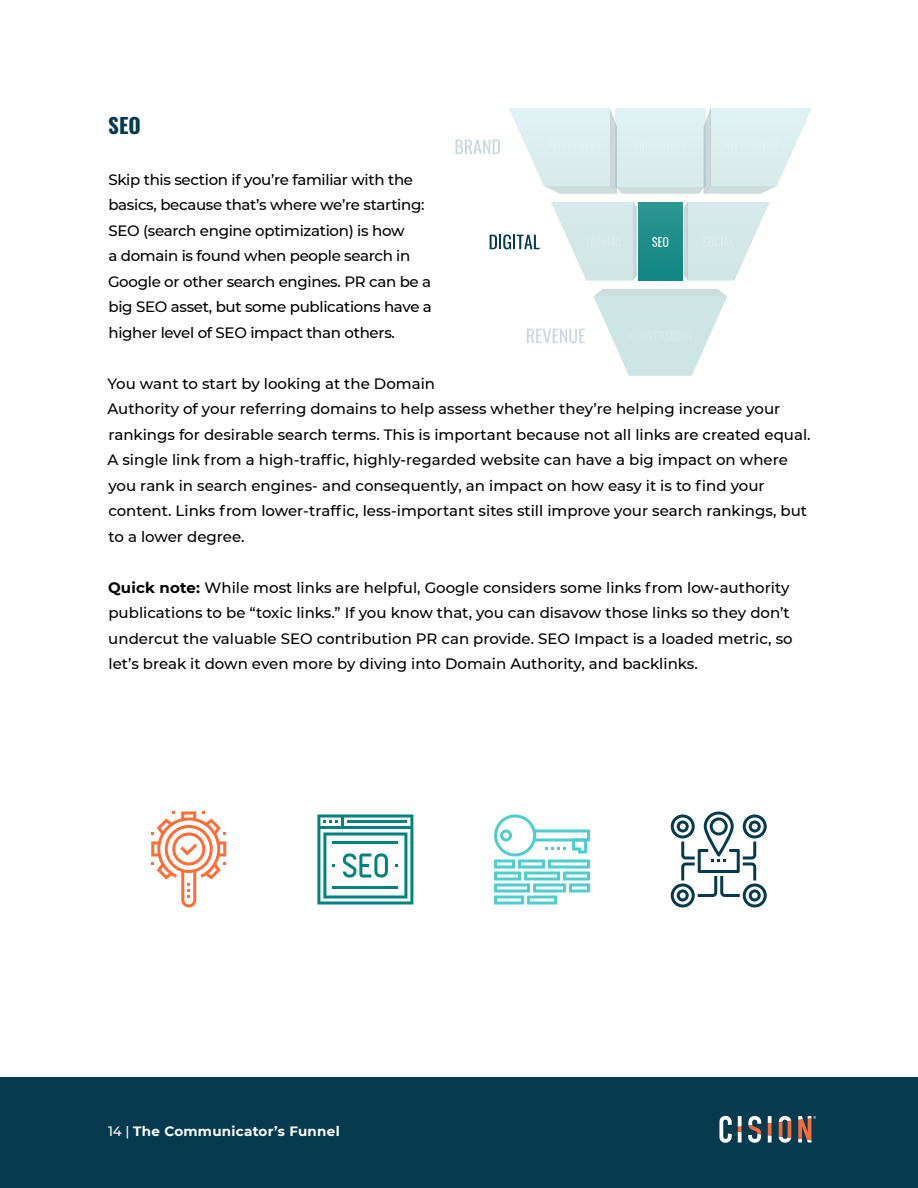
<style>
.page{position:relative;width:918px;height:1188px;background:#fff}
.page>*{position:absolute;margin:0;border:0;box-sizing:border-box;transform-origin:0 0}
.H2-DARK{font:700 21px "Oswald";color:#053a4f}
.BODY_COPY{font:500 15px/25.5px "Montserrat";color:#000}
.BODY_COPY-2{font:500 15px/25.5px "Montserrat";letter-spacing:-.02em;color:#000}
.t1{font:700 13.5px "Montserrat";letter-spacing:.02em;color:#fff}
.s1{font-weight:700}
.s2{font-weight:500}
</style>
<div class="page">
<svg style="left:151px;top:812px;width:75px;height:95px"></svg>
<svg style="left:317px;top:814px;width:96px;height:90px"></svg>
<svg style="left:494px;top:814px;width:96px;height:90px"></svg>
<svg style="left:671px;top:812px;width:96px;height:96px"></svg>
<div style="left:638px;top:202px;width:44px;height:78px;background:linear-gradient(to bottom,#2d9793,#108782)"></div>
<svg style="left:594px;top:289px;width:133px;height:87px"></svg>
<svg style="left:455px;top:140px;width:45px;height:14px"></svg>
<svg style="left:551px;top:202px;width:86px;height:78px"></svg>
<svg style="left:652px;top:237px;width:16px;height:10px"></svg>
<svg style="left:684px;top:202px;width:86px;height:78px"></svg>
<svg style="left:490px;top:235px;width:50px;height:14px"></svg>
<svg style="left:527px;top:329px;width:58px;height:14px"></svg>
<svg style="left:509px;top:108px;width:303px;height:86px;background:#deefef"></svg>
<div style="left:0;top:1077px;width:918px;height:111px;background:#053a4f"></div>
<svg style="left:738px;top:1116px;width:4px;height:10px"></svg>
<svg style="left:738px;top:1132px;width:4px;height:10px"></svg>
<svg style="left:738px;top:1126px;width:4px;height:6px"></svg>
<svg style="left:748px;top:1116px;width:13px;height:27px"></svg>
<svg style="left:768px;top:1136px;width:4px;height:6px"></svg>
<svg style="left:768px;top:1116px;width:4px;height:7px"></svg>
<svg style="left:768px;top:1123px;width:4px;height:13px"></svg>
<svg style="left:779px;top:1116px;width:12px;height:27px"></svg>
<svg style="left:719px;top:1116px;width:13px;height:27px"></svg>
<svg style="left:798px;top:1116px;width:18px;height:26px"></svg>
<p class="H2-DARK" style="left:108px;top:114px;width:34px">SEO</p>
<p class="BODY_COPY-2" style="left:108px;top:166px;width:325px">Skip this section if you’re familiar with the basics, because that’s where we’re starting:<br>SEO (search engine optimization) is how<br>a domain is found when people search in Google or other search engines. PR can be a big SEO asset, but some publications have a higher level of SEO impact than others.</p>
<p class="BODY_COPY" style="left:107px;top:370px;width:705px">You want to start by looking at the Domain<br>Authority of your referring domains to help assess whether they’re helping increase your rankings for desirable search terms. This is important because not all links are created equal.<br>A single link from a high-traffic, highly-regarded website can have a big impact on where you rank in search engines- and consequently, an impact on how easy it is to find your content. Links from lower-traffic, less-important sites still improve your search rankings, but to a lower degree.</p>
<p class="BODY_COPY" style="left:108px;top:574px;width:686px"><span class="s1">Quick note:</span> While most links are helpful, Google considers some links from low-authority publications to be “toxic links.” If you know that, you can disavow those links so they don’t undercut the valuable SEO contribution PR can provide. SEO Impact is a loaded metric, so let’s break it down even more by diving into Domain Authority, and backlinks.</p>
<p class="t1" style="left:108px;top:1121px;width:233px"><span class="s2">14 |</span> The Communicator’s Funnel</p>
</div>
